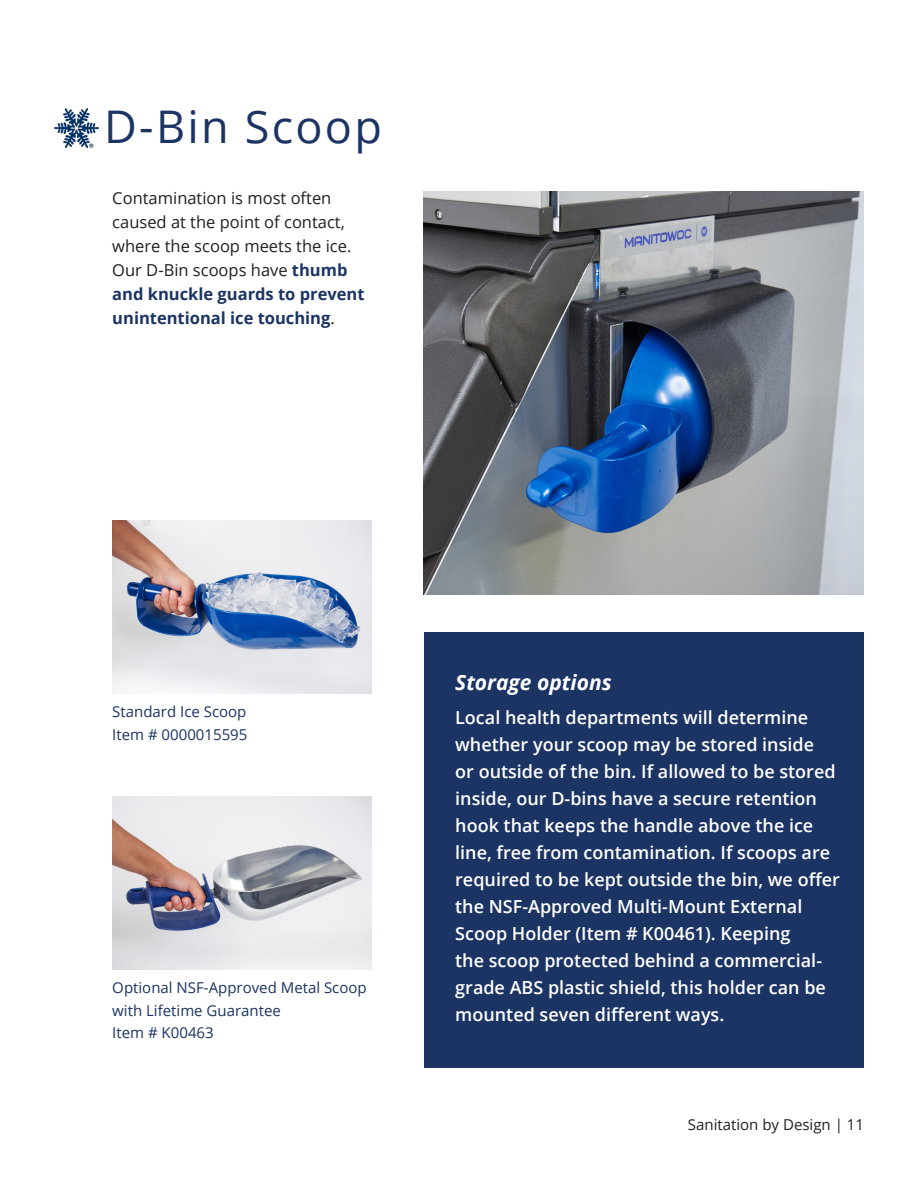
<style>
.page{position:relative;width:918px;height:1188px;background:#fff}
.page>*{position:absolute;margin:0;border:0;box-sizing:border-box;transform-origin:0 0}
.t1{font:45px "Open Sans";letter-spacing:.05em;color:#1b3463}
.t2{font:italic 700 21px "Open Sans";color:#fff}
.t3{font:600 18px/27px "Open Sans";color:#fff}
.t4{font:16.5px/24px "Open Sans";color:#231f20}
.t5{font:15px "Open Sans";color:#1b3463}
.t6{font:15px "Open Sans";color:#231f20}
.s1{font-weight:700;color:#1b3463}
</style>
<div class="page">
<div style="left:424px;top:632px;width:440px;height:436px;background:#1b3463"></div>
<img style="left:423px;top:191px;width:441px;height:403px">
<img style="left:112px;top:520px;width:259px;height:173px">
<img style="left:112px;top:797px;width:259px;height:173px">
<img style="left:54px;top:109px;width:44px;height:38px">
<p class="t1" style="left:104px;top:96px;width:279px">D-Bin Scoop</p>
<p class="t4" style="left:112px;top:185px;width:254px">Contamination is most often caused at the point of contact, where the scoop meets the ice.<br>Our D-Bin scoops have <span class="s1">thumb and knuckle guards to prevent unintentional ice touching</span>.</p>
<p class="t5" style="left:112px;top:702px;width:136px">Standard Ice Scoop</p>
<p class="t5" style="left:112px;top:724px;width:137px">Item # 0000015595</p>
<p class="t5" style="left:112px;top:978px;width:256px">Optional NSF-Approved Metal Scoop</p>
<p class="t5" style="left:112px;top:1000px;width:170px">with Lifetime Guarantee</p>
<p class="t5" style="left:112px;top:1023px;width:103px">Item # K00463</p>
<p class="t2" style="left:455px;top:667px;width:158px">Storage options</p>
<p class="t3" style="left:455px;top:703px;width:386px">Local health departments will determine whether your scoop may be stored inside<br>or outside of the bin. If allowed to be stored inside, our D-bins have a secure retention hook that keeps the handle above the ice line, free from contamination. If scoops are required to be kept outside the bin, we offer the NSF-Approved Multi-Mount External Scoop Holder (Item # K00461). Keeping<br>the scoop protected behind a commercial&shy;grade ABS plastic shield, this holder can be mounted seven different ways.</p>
<p class="t6" style="left:688px;top:1115px;width:178px">Sanitation by Design | 11</p>
</div>
